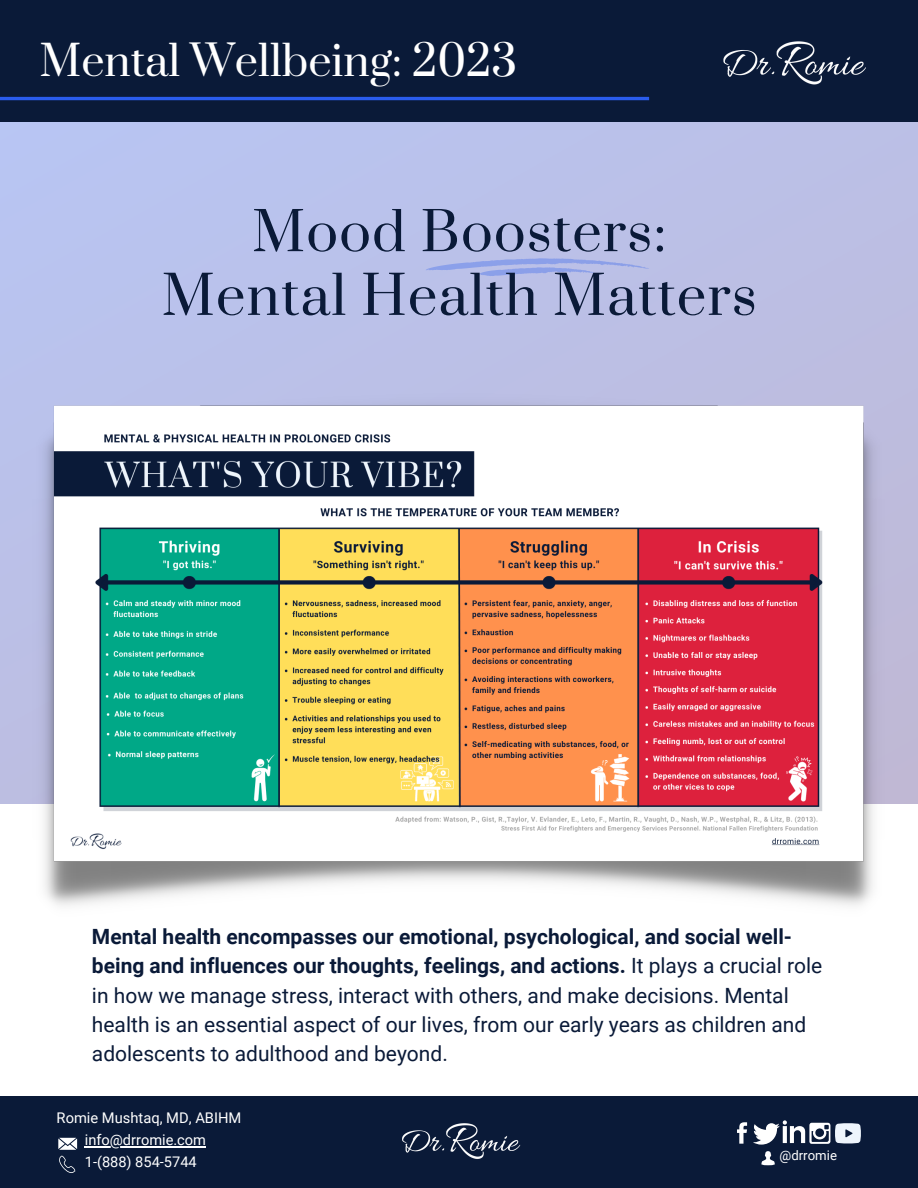
<style>
.page{position:relative;width:918px;height:1188px;background:#fff}
.page>*{position:absolute;margin:0;border:0;box-sizing:border-box;transform-origin:0 0}
.t1{font:52.65px "Prata";letter-spacing:.02em;color:#0a1a38}
.t2{font:41.4px "Prata";color:#fff}
.t3{font:21px/29.2px "Roboto";color:#0a1a38}
.t4{font:14.7px "Roboto";color:#fff}
.t5{font:14.55px "Roboto";color:#fff}
.t6{font:13.2px "Roboto";color:#fff}
.s1{font-weight:700}
</style>
<div class="page">
<div style="left:0;top:61px;width:918px;height:742px;background:#bbc1e9"></div>
<div style="left:0;top:0;width:918px;height:122px;background:#0a1a38"></div>
<hr style="left:0;top:97px;width:649px;height:3px;background:#2a5ced">
<svg style="left:426px;top:258px;width:223px;height:18px"></svg>
<img style="left:723px;top:41px;width:143px;height:44px">
<img style="left:33px;top:402px;width:851px;height:504px">
<div style="left:0;top:1096px;width:918px;height:92px;background:#0a1a38"></div>
<img style="left:402px;top:1123px;width:119px;height:36px">
<svg style="left:737px;top:1122px;width:10px;height:22px"></svg>
<svg style="left:753px;top:1123px;width:26px;height:22px"></svg>
<img style="left:779px;top:1120px;width:26px;height:24px">
<img style="left:805px;top:1122px;width:26px;height:22px">
<svg style="left:835px;top:1123px;width:26px;height:20px"></svg>
<svg style="left:761px;top:1151px;width:14px;height:14px"></svg>
<hr style="left:85px;top:1147px;width:121px;height:1px;background:#fff">
<svg style="left:58px;top:1138px;width:19px;height:35px"></svg>
<p class="t2" style="left:40px;top:35px;width:479px">Mental Wellbeing: 2023</p>
<p class="t1" style="left:252px;top:199px;width:416px">Mood Boosters:</p>
<p class="t1" style="left:162px;top:263px;width:597px">Mental Health Matters</p>
<p class="t3" style="left:92px;top:922px;width:732px"><span class="s1">Mental health encompasses our emotional, psychological, and social well&shy;being and influences our thoughts, feelings, and actions.</span> It plays a crucial role in how we manage stress, interact with others, and make decisions. Mental health is an essential aspect of our lives, from our early years as children and adolescents to adulthood and beyond.</p>
<p class="t4" style="left:57px;top:1110px;width:186px">Romie Mushtaq, MD, ABIHM</p>
<p class="t5" style="left:85px;top:1154px;width:113px">1-(888) 854-5744</p>
<p class="t5" style="left:85px;top:1132px;width:123px">info@drromie.com</p>
<p class="t6" style="left:780px;top:1148px;width:59px">@drromie</p>
</div>
